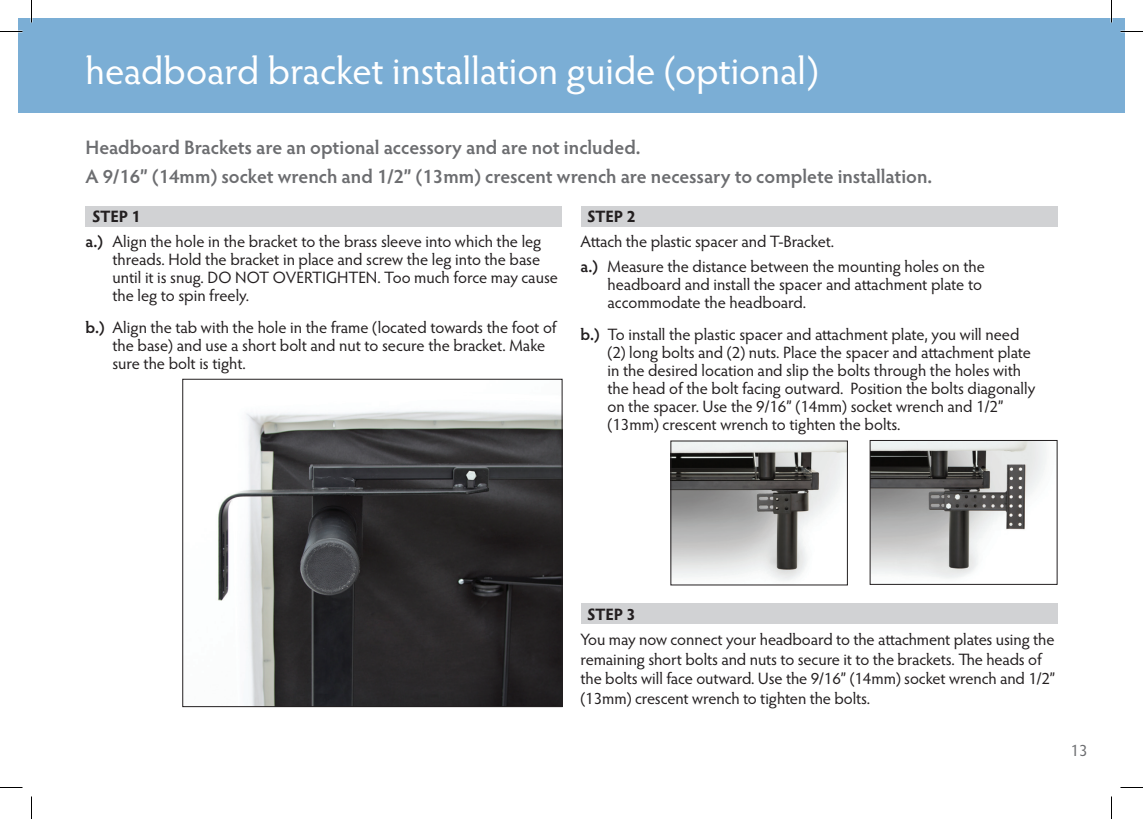
<style>
.page{position:relative;width:1143px;height:819px;background:#fff}
.page>*{position:absolute;margin:0;border:0;box-sizing:border-box;transform-origin:0 0}
.t1{font:39px "Hypatia Sans Pro";color:#fff}
.t2{font:600 19.5px/29.2px "Hypatia Sans Pro";letter-spacing:-.005em;color:#6c6d70}
.t3{font:16.5px/18px "Hypatia Sans Pro";letter-spacing:-.005em;color:#231f20}
.t4{font:700 16.5px "Hypatia Sans Pro";letter-spacing:-.02em;color:#231f20}
.t5{font:16.5px "Hypatia Sans Pro";color:#6c6d70}
.s1{font-weight:600}
</style>
<div class="page">
<div style="left:18px;top:18px;width:1107px;height:94px;background:#7baed5"></div>
<div style="left:86px;top:206px;width:476px;height:20px;background:#d1d2d4"></div>
<div style="left:581px;top:206px;width:477px;height:20px;background:#d1d2d4"></div>
<div style="left:581px;top:603px;width:477px;height:21px;background:#d1d2d4"></div>
<img style="left:218px;top:410px;width:342px;height:295px">
<div style="left:182px;top:379px;width:380px;height:328px;border:1px solid #231f20"></div>
<img style="left:872px;top:442px;width:175px;height:137px">
<div style="left:870px;top:440px;width:188px;height:145px;border:1px solid #231f20"></div>
<img style="left:672px;top:443px;width:174px;height:138px">
<div style="left:670px;top:441px;width:178px;height:144px;border:1px solid #231f20"></div>
<svg style="left:0;top:31px;width:22px;height:1px"></svg>
<svg style="left:1120px;top:31px;width:23px;height:1px"></svg>
<svg style="left:0;top:787px;width:22px;height:1px"></svg>
<svg style="left:1120px;top:787px;width:23px;height:1px"></svg>
<svg style="left:31px;top:0;width:1px;height:22px"></svg>
<svg style="left:31px;top:796px;width:1px;height:23px"></svg>
<svg style="left:1111px;top:0;width:1px;height:22px"></svg>
<svg style="left:1111px;top:796px;width:1px;height:23px"></svg>
<h1 class="t1" style="left:86px;top:44px;width:735px">headboard bracket installation guide (optional)</h1>
<p class="t2" style="left:86px;top:132px;width:848px">Headboard Brackets are an optional accessory and are not included.<br>A 9/16” (14mm) socket wrench and 1/2” (13mm) crescent wrench are necessary to complete installation.</p>
<p class="t4" style="left:92px;top:205px;width:50px">STEP 1</p>
<p class="t4" style="left:587px;top:205px;width:50px">STEP 2</p>
<p class="t3" style="left:112px;top:232px;width:447px;text-indent:-27px"><span class="s1">a.)</span> Align the hole in the bracket to the brass sleeve into which the leg threads. Hold the bracket in place and screw the leg into the base until it is snug. DO NOT OVERTIGHTEN. Too much force may cause the leg to spin freely.</p>
<p class="t3" style="left:112px;top:318px;width:446px;text-indent:-27px"><span class="s1">b.)</span> Align the tab with the hole in the frame (located towards the foot of the base) and use a short bolt and nut to secure the bracket. Make sure the bolt is tight.</p>
<p class="t3" style="left:580px;top:229px;width:406px;line-height:24.8px">Attach the plastic spacer and T-Bracket.<br><span class="s1">a.)</span> Measure the distance between the mounting holes on the</p>
<p class="t3" style="left:607px;top:275px;width:376px">headboard and install the spacer and attachment plate to accommodate the headboard.</p>
<p class="t3" style="left:607px;top:324px;width:429px;text-indent:-27px"><span class="s1">b.)</span> To install the plastic spacer and attachment plate, you will need (2) long bolts and (2) nuts. Place the spacer and attachment plate in the desired location and slip the bolts through the holes with the head of the bolt facing outward. Position the bolts diagonally on the spacer. Use the 9/16” (14mm) socket wrench and 1/2” (13mm) crescent wrench to tighten the bolts.</p>
<p class="t4" style="left:587px;top:602px;width:50px">STEP 3</p>
<p class="t3" style="left:581px;top:629px;width:476px;line-height:19.8px">You may now connect your headboard to the attachment plates using the remaining short bolts and nuts to secure it to the brackets. The heads of the bolts will face outward. Use the 9/16” (14mm) socket wrench and 1/2” (13mm) crescent wrench to tighten the bolts.</p>
<p class="t5" style="left:1071px;top:740px;width:19px">13</p>
</div>
